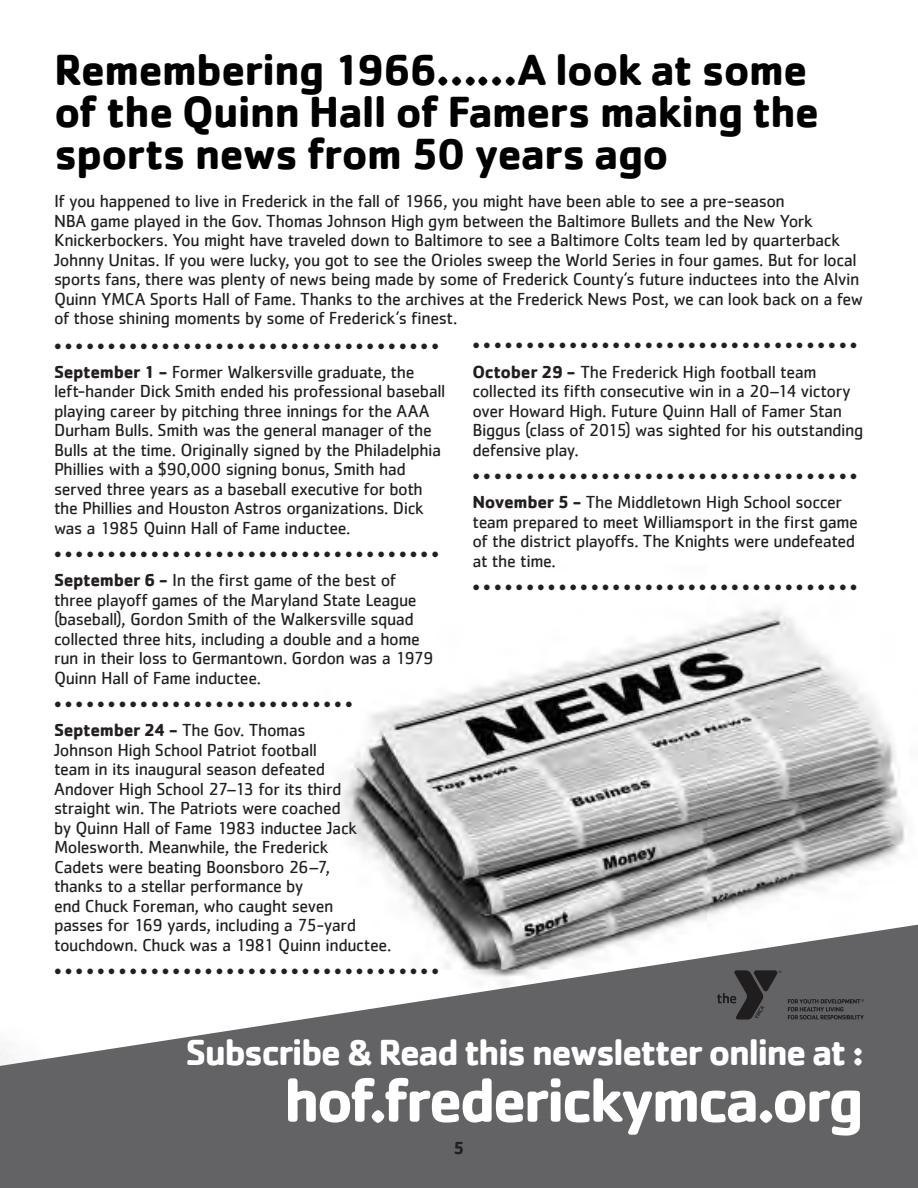
<style>
.page{position:relative;width:918px;height:1188px;background:#fff}
.page>*{position:absolute;margin:0;border:0;box-sizing:border-box;transform-origin:0 0}
.t1{font:700 63px "Cachet";letter-spacing:-.055em;color:#fff}
.t2{font:700 45px/42px "Cachet";letter-spacing:-.025em;color:#000}
.t3{font:700 37.5px "Cachet";letter-spacing:-.05em;color:#fff}
.t4{font:18px/19.5px "Cachet";letter-spacing:-.025em;color:#231f20}
.t5{font:500 18px "Cachet";color:#231f20}
.t6{font:700 18px "Cachet";color:#231f20}
.s1{font-weight:700}
</style>
<div class="page">
<img style="left:338px;top:608px;width:580px;height:317px">
<svg style="left:0;top:925px;width:918px;height:263px;fill:#636366"></svg>
<svg style="left:717px;top:970px;width:64px;height:50px;background:#49484a"></svg>
<svg style="left:788px;top:999px;width:76px;height:21px;background:#4f4e50"></svg>
<p class="t2" style="left:54px;top:48px;width:767px">Remembering 1966……A look at some of the Quinn Hall of Famers making the sports news from 50 years ago</p>
<p class="t4" style="left:54px;top:191px;width:811px">If you happened to live in Frederick in the fall of 1966, you might have been able to see a pre-season<br>NBA game played in the Gov. Thomas Johnson High gym between the Baltimore Bullets and the New York Knickerbockers. You might have traveled down to Baltimore to see a Baltimore Colts team led by quarterback Johnny Unitas. If you were lucky, you got to see the Orioles sweep the World Series in four games. But for local sports fans, there was plenty of news being made by some of Frederick County’s future inductees into the Alvin Quinn YMCA Sports Hall of Fame. Thanks to the archives at the Frederick News Post, we can look back on a few of those shining moments by some of Frederick’s finest.</p>
<p class="t5" style="left:54px;top:335px;width:386px">• • • • • • • • • • • • • • • • • • • • • • • • • • • • • • • • • • • •</p>
<p class="t4" style="left:54px;top:362px;width:393px"><span class="s1">September 1 -</span> Former Walkersville graduate, the left-hander Dick Smith ended his professional baseball playing career by pitching three innings for the AAA Durham Bulls. Smith was the general manager of the Bulls at the time. Originally signed by the Philadelphia Phillies with a $90,000 signing bonus, Smith had served three years as a baseball executive for both the Phillies and Houston Astros organizations. Dick was a 1985 Quinn Hall of Fame inductee.</p>
<p class="t5" style="left:54px;top:543px;width:386px">• • • • • • • • • • • • • • • • • • • • • • • • • • • • • • • • • • • •</p>
<p class="t4" style="left:54px;top:570px;width:381px"><span class="s1">September 6 -</span> In the first game of the best of three playoff games of the Maryland State League (baseball), Gordon Smith of the Walkersville squad collected three hits, including a double and a home run in their loss to Germantown. Gordon was a 1979<br>Quinn Hall of Fame inductee.</p>
<p class="t5" style="left:54px;top:693px;width:300px">• • • • • • • • • • • • • • • • • • • • • • • • • • • •</p>
<p class="t4" style="left:54px;top:720px;width:339px"><span class="s1">September 24 -</span> The Gov. Thomas<br>Johnson High School Patriot football<br>team in its inaugural season defeated<br>Andover High School 27–13 for its third straight win. The Patriots were coached<br>by Quinn Hall of Fame 1983 inductee Jack Molesworth. Meanwhile, the Frederick<br>Cadets were beating Boonsboro 26–7,<br>thanks to a stellar performance by<br>end Chuck Foreman, who caught seven<br>passes for 169 yards, including a 75-yard touchdown. Chuck was a 1981 Quinn inductee.</p>
<p class="t5" style="left:54px;top:960px;width:386px">• • • • • • • • • • • • • • • • • • • • • • • • • • • • • • • • • • • •</p>
<p class="t5" style="left:472px;top:334px;width:386px">• • • • • • • • • • • • • • • • • • • • • • • • • • • • • • • • • • • •</p>
<p class="t4" style="left:472px;top:362px;width:392px"><span class="s1">October 29 -</span> The Frederick High football team collected its fifth consecutive win in a 20–14 victory over Howard High. Future Quinn Hall of Famer Stan Biggus (class of 2015) was sighted for his outstanding defensive play.</p>
<p class="t5" style="left:472px;top:465px;width:386px">• • • • • • • • • • • • • • • • • • • • • • • • • • • • • • • • • • • •</p>
<p class="t4" style="left:472px;top:492px;width:387px"><span class="s1">November 5 -</span> The Middletown High School soccer team prepared to meet Williamsport in the first game of the district playoffs. The Knights were undefeated at the time.</p>
<p class="t5" style="left:472px;top:576px;width:386px">• • • • • • • • • • • • • • • • • • • • • • • • • • • • • • • • • • • •</p>
<p class="t3" style="left:186px;top:1029px;width:680px">Subscribe &amp; Read this newsletter online at :</p>
<p class="t1" style="left:284px;top:1060px;width:582px">hof.frederickymca.org</p>
<p class="t6" style="left:453px;top:1136px;width:13px">5</p>
</div>
